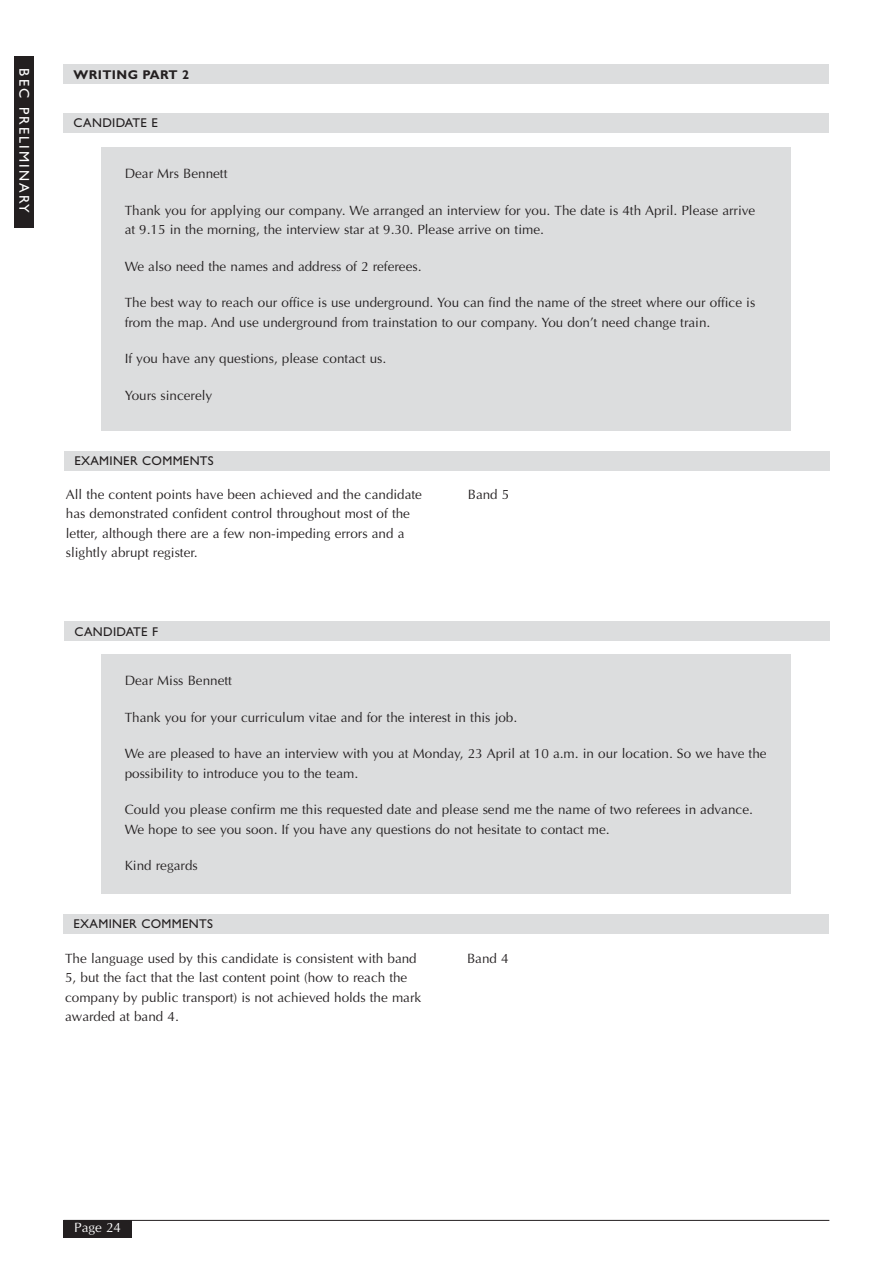
<style>
.page{position:relative;width:893px;height:1263px;background:#fff}
.page>*{position:absolute;margin:0;border:0;box-sizing:border-box;transform-origin:0 0}
.t1{font:14.25px "Gill Sans";letter-spacing:.15em;color:#fff}
.t2{font:13.5px/19.5px "Optima";color:#231f20}
.t3{font:13.5px "Optima";color:#fff}
.t4{font:12.75px "Gill Sans";letter-spacing:.025em;color:#231f20}
.t5{font:700 12.75px "Gill Sans";letter-spacing:.025em;color:#231f20}
</style>
<div class="page">
<hr style="left:64px;top:1220px;width:765px;height:1px;background:#231f20">
<div style="left:64px;top:1220px;width:68px;height:17px;background:#231f20"></div>
<div style="left:64px;top:65px;width:765px;height:19px;background:#dcddde"></div>
<div style="left:102px;top:147px;width:689px;height:283px;background:#dcddde"></div>
<div style="left:64px;top:113px;width:765px;height:20px;background:#dcddde"></div>
<div style="left:64px;top:451px;width:766px;height:19px;background:#dcddde"></div>
<div style="left:64px;top:622px;width:766px;height:19px;background:#dcddde"></div>
<div style="left:102px;top:654px;width:689px;height:239px;background:#dcddde"></div>
<div style="left:64px;top:914px;width:765px;height:19px;background:#dcddde"></div>
<div style="left:15px;top:56px;width:19px;height:172px;background:#231f20"></div>
<p class="t1" style="left:29px;top:68px;width:146px;rotate:90deg">BEC PRELIMINARY</p>
<p class="t5" style="left:74px;top:70px;width:117px">WRITING PART 2</p>
<p class="t4" style="left:74px;top:119px;width:86px">CANDIDATE E</p>
<p class="t2" style="left:125px;top:165px;width:104px">Dear Mrs Bennett</p>
<p class="t2" style="left:125px;top:202px;width:632px">Thank you for applying our company. We arranged an interview for you. The date is 4th April. Please arrive at 9.15 in the morning, the interview star at 9.30. Please arrive on time.</p>
<p class="t2" style="left:125px;top:258px;width:298px">We also need the names and address of 2 referees.</p>
<p class="t2" style="left:125px;top:294px;width:632px">The best way to reach our office is use underground. You can find the name of the street where our office is from the map. And use underground from trainstation to our company. You don’t need change train.</p>
<p class="t2" style="left:125px;top:350px;width:263px">If you have any questions, please contact us.</p>
<p class="t2" style="left:125px;top:387px;width:89px">Yours sincerely</p>
<p class="t4" style="left:74px;top:457px;width:141px">EXAMINER COMMENTS</p>
<p class="t2" style="left:66px;top:486px;width:357px">All the content points have been achieved and the candidate has demonstrated confident control throughout most of the letter, although there are a few non-impeding errors and a slightly abrupt register.</p>
<p class="t2" style="left:468px;top:486px;width:43px">Band 5</p>
<p class="t4" style="left:74px;top:627px;width:85px">CANDIDATE F</p>
<p class="t2" style="left:125px;top:672px;width:109px">Dear Miss Bennett</p>
<p class="t2" style="left:125px;top:709px;width:394px">Thank you for your curriculum vitae and for the interest in this job.</p>
<p class="t2" style="left:125px;top:745px;width:643px">We are pleased to have an interview with you at Monday, 23 April at 10 a.m. in our location. So we have the possibility to introduce you to the team.</p>
<p class="t2" style="left:125px;top:801px;width:629px">Could you please confirm me this requested date and please send me the name of two referees in advance.<br>We hope to see you soon. If you have any questions do not hesitate to contact me.</p>
<p class="t2" style="left:125px;top:857px;width:75px">Kind regards</p>
<p class="t4" style="left:74px;top:919px;width:141px">EXAMINER COMMENTS</p>
<p class="t2" style="left:65px;top:950px;width:357px">The language used by this candidate is consistent with band 5, but the fact that the last content point (how to reach the company by public transport) is not achieved holds the mark awarded at band 4.</p>
<p class="t2" style="left:467px;top:950px;width:43px">Band 4</p>
<p class="t3" style="left:74px;top:1222px;width:48px">Page 24</p>
</div>
